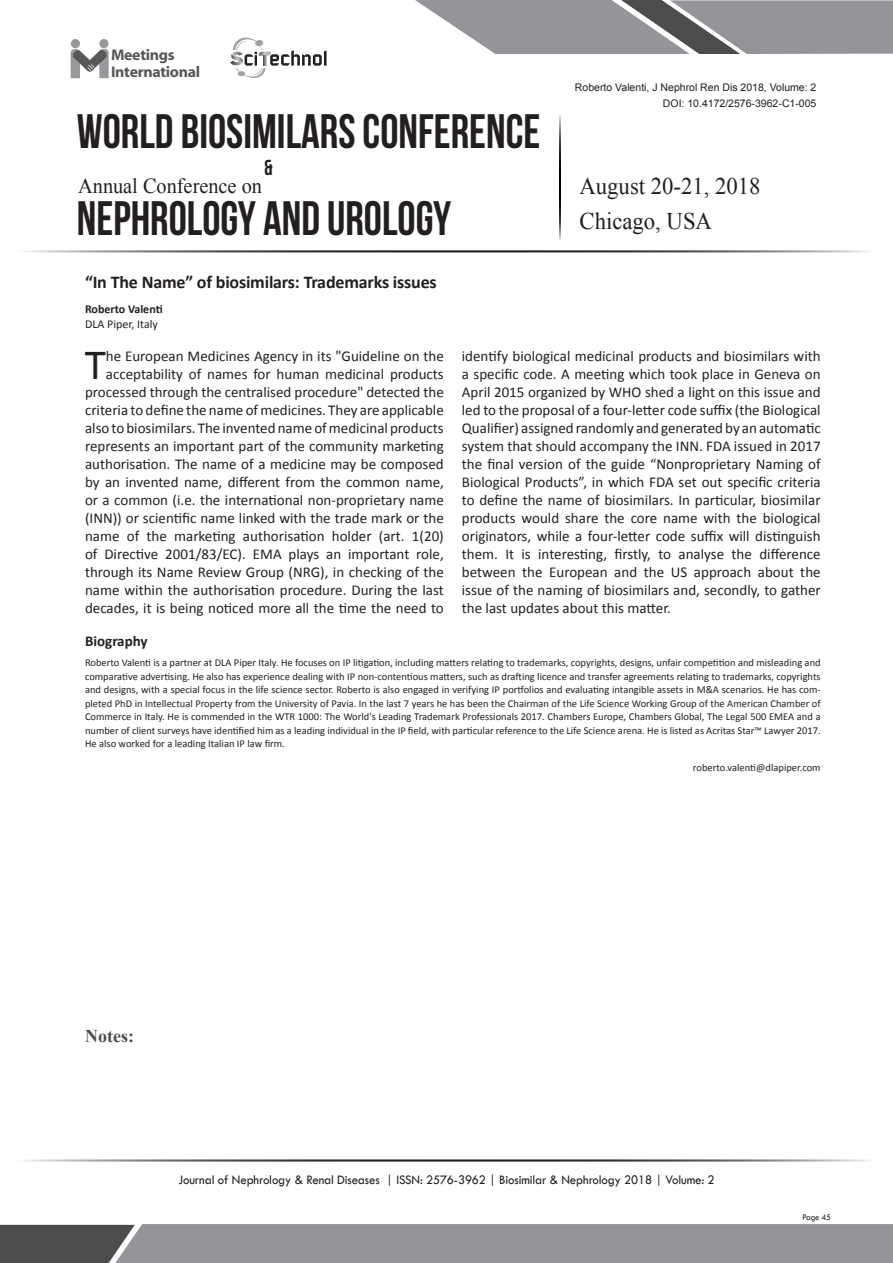
<style>
.page{position:relative;width:893px;height:1263px;background:#fff}
.page>*{position:absolute;margin:0;border:0;box-sizing:border-box;transform-origin:0 0}
.t1{font:48.3px "Bebas Neue";color:#231f20;scale:.95 1}
.Abstract{font:43.35px "Calibri";color:#231f20}
.t2{font:23.85px/35px "Times New Roman";color:#231f20;scale:.95 1}
.t3{font:21.75px "Bebas Neue";color:#231f20;scale:.95 1}
.t4{font:21.3px "Times New Roman";color:#231f20;scale:.95 1}
.t5{font:700 18px "Calibri";letter-spacing:-.01em;color:#231f20}
.t6{font:700 18px "Times New Roman";color:#4b4c4d}
.t7{font:700 15.45px/17.1px "Myriad Web Pro";letter-spacing:-.02em;color:#57585a}
.Abstract-2{font:15px/18px "Calibri";color:#231f20;text-align:right}
.Bio_Heading{font:700 15px "Calibri";color:#231f20}
.t8{font:13.5px "Tw Cen";letter-spacing:-.01em;color:#231f20;scale:.95 1}
.Name{font:700 12px "Calibri";color:#231f20}
.Affiliation{font:12px "Calibri";color:#231f20}
.Bio_Heading-2{font:10.5px/13.5px "Calibri";color:#231f20;text-align:justify}
.t9{font:10.5px "Arial";color:#231f20}
.t10{font:9px "Tw Cen";letter-spacing:-.02em;color:#231f20;scale:.95 1}
</style>
<div class="page">
<hr style="left:14px;top:250px;width:859px;height:2px;background:#231f20">
<hr style="left:14px;top:1159px;width:859px;height:2px;background:#231f20">
<svg style="left:71px;top:49px;width:38px;height:29px"></svg>
<div style="left:99px;top:39px;width:10px;height:9px;background:#97999c;border-radius:50%"></div>
<div style="left:71px;top:39px;width:9px;height:9px;background:#97999c;border-radius:50%"></div>
<svg style="left:415px;top:0;width:478px;height:54px;background:#9a9b9e"></svg>
<svg style="left:0;top:1224px;width:893px;height:39px;background:#8a8c8f"></svg>
<hr style="left:559px;top:114px;width:2px;height:127px;background:#000">
<svg style="left:230px;top:38px;width:97px;height:40px"></svg>
<p class="t7" style="left:111px;top:46px;width:91px">Meetings<br>International</p>
<h1 class="t1" style="left:77px;top:105px;width:489px">WORLD BIOSIMILARS CONFERENCE</h1>
<h3 class="t3" style="left:264px;top:155px;width:10px">&amp;</h3>
<h1 class="t1" style="left:77px;top:192px;width:395px">NEPHROLOGY AND UROLOGY</h1>
<h3 class="t4" style="left:78px;top:171px;width:195px">Annual Conference on</h3>
<p class="t9" style="left:575px;top:81px;width:243px">Roberto Valenti, J Nephrol Ren Dis 2018, Volume: 2</p>
<p class="t9" style="left:663px;top:96px;width:155px">DOI: 10.4172/2576-3962-C1-005</p>
<h3 class="t2" style="left:579px;top:169px;width:192px">August 20-21, 2018<br>Chicago, USA</h3>
<p class="t5" style="left:85px;top:270px;width:353px">“In The Name” of biosimilars: Trademarks issues</p>
<p class="Name" style="left:85px;top:302px;width:79px">Roberto Valenti</p>
<p class="Affiliation" style="left:85px;top:317px;width:75px">DLA Piper, Italy</p>
<p class="Abstract" style="left:85px;top:337px;width:23px">T</p>
<p class="Abstract-2" style="left:85px;top:347px;width:360px">he European Medicines Agency in its "Guideline on the acceptability of names for human medicinal products processed through the centralised procedure" detected the criteria to define the name of medicines. They are applicable also to biosimilars. The invented name of medicinal products represents an important part of the community marketing authorisation. The name of a medicine may be composed by an invented name, different from the common name, or a common (i.e. the international non-proprietary name (INN)) or scientific name linked with the trade mark or the name of the marketing authorisation holder (art. 1(20) of Directive 2001/83/EC). EMA plays an important role, through its Name Review Group (NRG), in checking of the name within the authorisation procedure. During the last decades, it is being noticed more all the time the need to</p>
<p class="Abstract-2" style="left:462px;top:347px;width:360px;text-align:justify">identify biological medicinal products and biosimilars with a specific code. A meeting which took place in Geneva on April 2015 organized by WHO shed a light on this issue and led to the proposal of a four-letter code suffix (the Biological Qualifier) assigned randomly and generated by an automatic system that should accompany the INN. FDA issued in 2017 the final version of the guide “Nonproprietary Naming of Biological Products”, in which FDA set out specific criteria to define the name of biosimilars. In particular, biosimilar products would share the core name with the biological originators, while a four-letter code suffix will distinguish them. It is interesting, firstly, to analyse the difference between the European and the US approach about the issue of the naming of biosimilars and, secondly, to gather the last updates about this matter.</p>
<p class="Bio_Heading" style="left:85px;top:632px;width:64px">Biography</p>
<p class="Bio_Heading-2" style="left:85px;top:656px;width:737px">Roberto Valenti is a partner at DLA Piper Italy. He focuses on IP litigation, including matters relating to trademarks, copyrights, designs, unfair competition and misleading and comparative advertising. He also has experience dealing with IP non-contentious matters, such as drafting licence and transfer agreements relating to trademarks, copyrights and designs, with a special focus in the life science sector. Roberto is also engaged in verifying IP portfolios and evaluating intangible assets in M&amp;A scenarios. He has com&shy;pleted PhD in Intellectual Property from the University of Pavia. In the last 7 years he has been the Chairman of the Life Science Working Group of the American Chamber of Commerce in Italy. He is commended in the WTR 1000: The World's Leading Trademark Professionals 2017. Chambers Europe, Chambers Global, The Legal 500 EMEA and a number of client surveys have identified him as a leading individual in the IP field, with particular reference to the Life Science arena. He is listed as Acritas Star™ Lawyer 2017.<br>He also worked for a leading Italian IP law firm.</p>
<p class="Bio_Heading-2" style="left:693px;top:761px;width:129px">roberto.valenti@dlapiper.com</p>
<p class="t6" style="left:85px;top:1024px;width:50px">Notes:</p>
<p class="t8" style="left:178px;top:1172px;width:566px">Journal of Nephrology &amp; Renal Diseases | ISSN: 2576-3962 | Biosimilar &amp; Nephrology 2018 | Volume: 2</p>
<p class="t10" style="left:802px;top:1212px;width:32px">Page 45</p>
</div>
